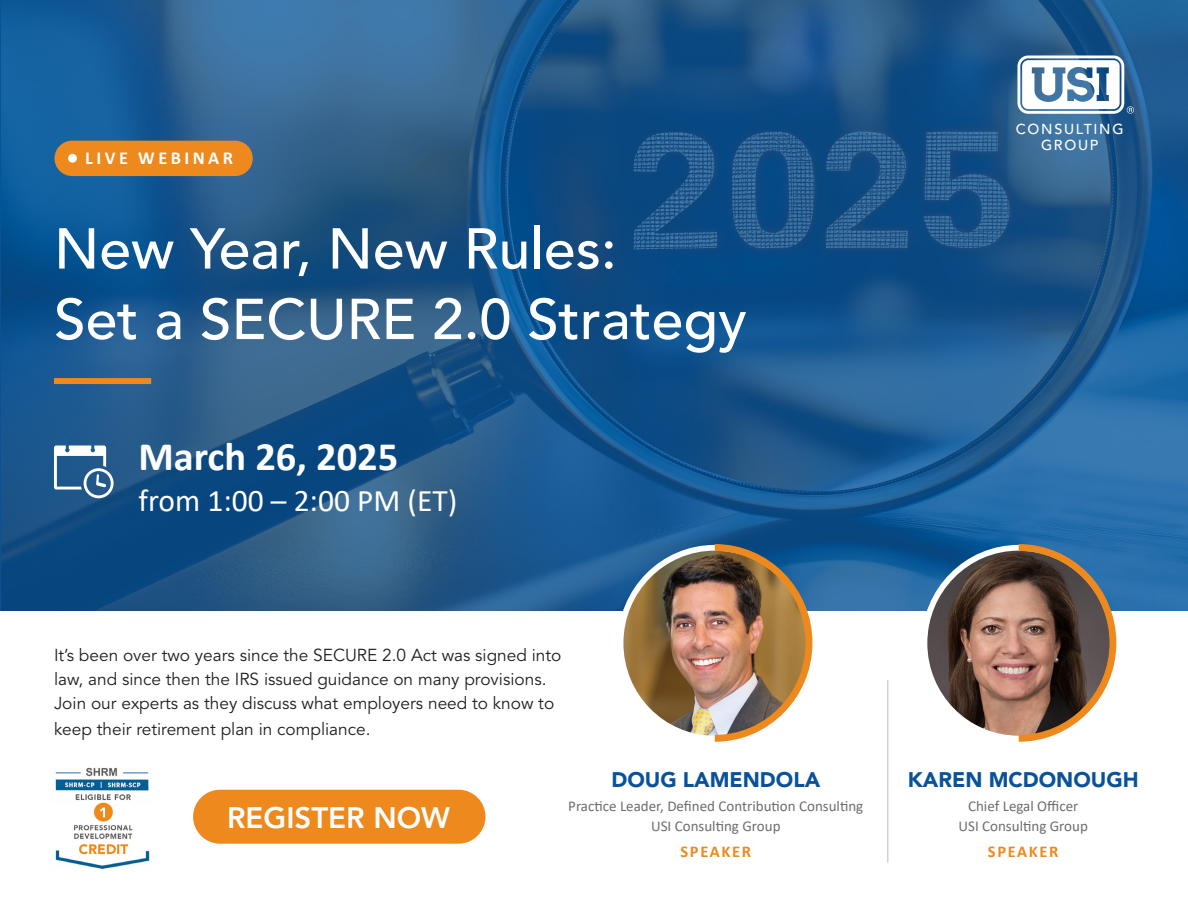
<style>
.page{position:relative;width:1188px;height:918px;background:#fff}
.page>*{position:absolute;margin:0;border:0;box-sizing:border-box;transform-origin:0 0}
.t1{font:500 57px "Avenir LT Std";color:#fff}
.t2{font:700 40.5px "Calibri";color:#fff}
.t3{font:31.5px "Calibri";color:#fff}
.register_cta{font:800 29.4px "Avenir LT Std";color:#fff}
.name{font:900 21px "Avenir LT Std";color:#09529a}
.live_webinar{font:700 18.3px "Calibri";letter-spacing:.19em;color:#fff}
.body_copy__sans_serif{font:17.25px/24.5px "Avenir LT Std";color:#231f20}
.name-2{font:700 16.5px "Calibri";letter-spacing:.1em;color:#ed891d}
.name-3{font:15px/19.5px "Calibri";color:#6c6d70;text-align:center}
.t4{font:500 14.4px/16px "Avenir LT Std";letter-spacing:.12em;color:#fff;text-align:center}
</style>
<div class="page">
<img style="left:2px;top:0;width:1186px;height:610px">
<svg style="left:1017px;top:56px;width:117px;height:58px"></svg>
<div style="left:54px;top:378px;width:97px;height:6px;background:#ed891d"></div>
<svg style="left:54px;top:446px;width:60px;height:52px"></svg>
<img style="left:621px;top:548px;width:94px;height:186px">
<img style="left:715px;top:544px;width:97px;height:198px">
<img style="left:926px;top:548px;width:93px;height:186px">
<svg style="left:1019px;top:544px;width:97px;height:198px;background:#7c695e"></svg>
<hr style="left:887px;top:680px;width:1px;height:183px;background:#d1d2d4">
<div style="left:54px;top:141px;width:199px;height:35px;background:#ed891d;border-radius:18px"></div>
<div style="left:68px;top:154px;width:9px;height:9px;background:#fff;border-radius:50%"></div>
<div style="left:191px;top:788px;width:296px;height:57px;background:#ed891d;border-radius:29px"></div>
<div style="left:190px;top:786px;width:299px;height:61px;border:3px solid #fff;border-radius:29px"></div>
<img style="left:55px;top:767px;width:95px;height:103px">
<p class="live_webinar" style="left:85px;top:145px;width:149px">LIVE WEBINAR</p>
<p class="t1" style="left:54px;top:216px;width:564px">New Year, New Rules:</p>
<p class="t1" style="left:54px;top:286px;width:694px">Set a SECURE 2.0 Strategy</p>
<p class="t2" style="left:138px;top:428px;width:261px">March 26, 2025</p>
<p class="t3" style="left:138px;top:479px;width:320px">from 1:00 – 2:00 PM (ET)</p>
<p class="t4" style="left:1016px;top:121px;width:109px">CONSULTING<br>GROUP</p>
<p class="body_copy__sans_serif" style="left:54px;top:644px;width:509px">It’s been over two years since the SECURE 2.0 Act was signed into law, and since then the IRS issued guidance on many provisions.<br>Join our experts as they discuss what employers need to know to keep their retirement plan in compliance.</p>
<p class="register_cta" style="left:227px;top:800px;width:225px">REGISTER NOW</p>
<p class="name" style="left:611px;top:767px;width:210px">DOUG LAMENDOLA</p>
<p class="name-3" style="left:568px;top:796px;width:297px">Practice Leader, Defined Contribution Consulting<br>USI Consulting Group</p>
<p class="name-2" style="left:681px;top:840px;width:72px">SPEAKER</p>
<p class="name" style="left:908px;top:767px;width:232px">KAREN MCDONOUGH</p>
<p class="name-3" style="left:959px;top:796px;width:131px">Chief Legal Officer<br>USI Consulting Group</p>
<p class="name-2" style="left:988px;top:840px;width:72px">SPEAKER</p>
</div>
